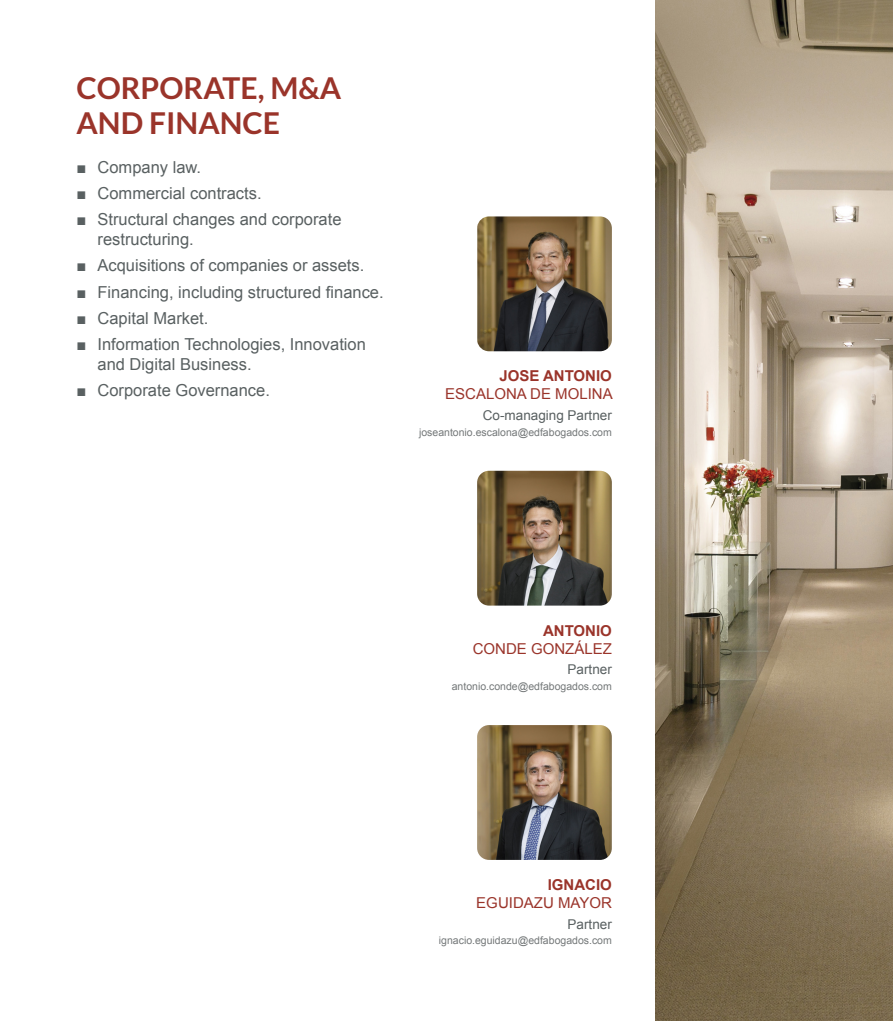
<style>
.page{position:relative;width:893px;height:1021px;background:#fff}
.page>*{position:absolute;margin:0;border:0;box-sizing:border-box;transform-origin:0 0}
.t1{font:700 30.15px "Lato";color:#9a342a}
.t2{font:16.5px/19.8px "Arial";color:#596061}
.cuerpo{font:15px/18px "Arial";color:#9a342a;text-align:right}
.cuerpo-2{font:13.5px "Arial";color:#596061}
.cuerpo-3{font:10.5px "Arial";color:#747879}
.s1{font-weight:700}
</style>
<div class="page">
<img style="left:655px;top:0;width:238px;height:1020px">
<img style="left:477px;top:216px;width:135px;height:135px">
<img style="left:477px;top:471px;width:135px;height:134px">
<img style="left:477px;top:725px;width:135px;height:134px">
<p class="t1" style="left:77px;top:70px;width:266px">CORPORATE, M&amp;A</p>
<p class="t1" style="left:77px;top:106px;width:205px">AND FINANCE</p>
<p class="t2" style="left:77px;top:157px;width:126px">■ Company law.</p>
<p class="t2" style="left:77px;top:184px;width:187px">■ Commercial contracts.</p>
<p class="t2" style="left:98px;top:210px;width:245px;text-indent:-21px">■ Structural changes and corporate restructuring.</p>
<p class="t2" style="left:77px;top:256px;width:289px">■ Acquisitions of companies or assets.</p>
<p class="t2" style="left:77px;top:282px;width:309px">■ Financing, including structured finance.</p>
<p class="t2" style="left:77px;top:308px;width:133px">■ Capital Market.</p>
<p class="t2" style="left:98px;top:334px;width:270px;text-indent:-21px">■ Information Technologies, Innovation and Digital Business.</p>
<p class="t2" style="left:77px;top:380px;width:195px">■ Corporate Governance.</p>
<p class="cuerpo" style="left:445px;top:367px;width:169px"><span class="s1">JOSE ANTONIO<br></span>ESCALONA DE MOLINA</p>
<p class="cuerpo-2" style="left:483px;top:406px;width:131px">Co-managing Partner</p>
<p class="cuerpo-3" style="left:419px;top:425px;width:194px">joseantonio.escalona@edfabogados.com</p>
<p class="cuerpo" style="left:473px;top:621px;width:141px"><span class="s1">ANTONIO<br></span>CONDE GONZÁLEZ</p>
<p class="cuerpo-2" style="left:568px;top:660px;width:46px">Partner</p>
<p class="cuerpo-3" style="left:452px;top:679px;width:162px">antonio.conde@edfabogados.com</p>
<p class="cuerpo" style="left:476px;top:875px;width:137px"><span class="s1">IGNACIO<br></span>EGUIDAZU MAYOR</p>
<p class="cuerpo-2" style="left:568px;top:914px;width:46px">Partner</p>
<p class="cuerpo-3" style="left:439px;top:933px;width:174px">ignacio.eguidazu@edfabogados.com</p>
</div>
